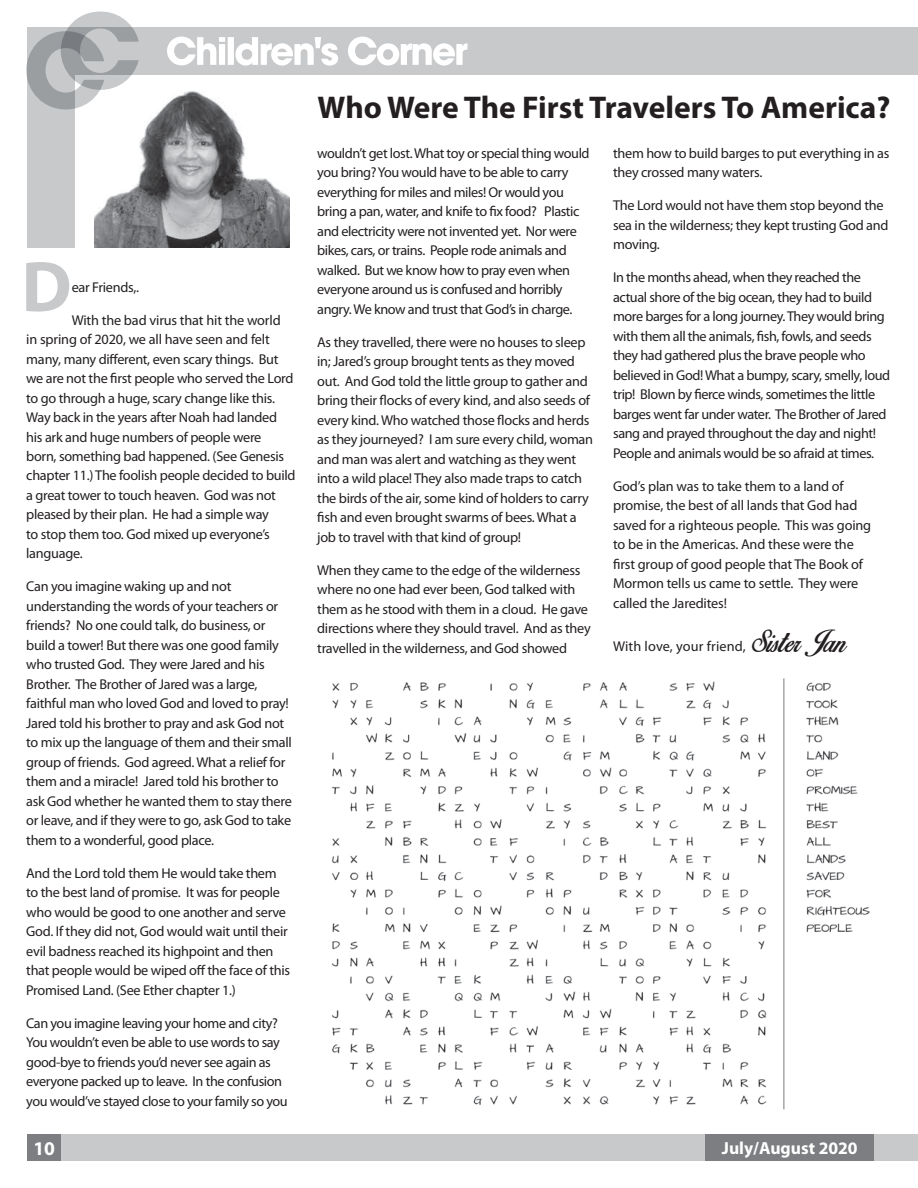
<style>
.page{position:relative;width:918px;height:1188px;background:#fff}
.page>*{position:absolute;margin:0;border:0;box-sizing:border-box;transform-origin:0 0}
.t1{font:700 72.15px "Myriad Pro";color:#c7c9cb}
.t2{font:700 31.5px "Myriad Pro";color:#231f20}
.t3{font:700 19.5px "Myriad Pro";color:#fff}
.t4{font:700 17.55px "Myriad Pro";color:#fff}
.t5{font:14.25px/19.5px "Myriad Pro";letter-spacing:-.02em;color:#231f20}
.t6{font:14.25px "Myriad Pro";letter-spacing:.01em;color:#231f20}
.s1{font-family:"Birdsof Paradise";font-size:27px}
</style>
<div class="page">
<div style="left:27px;top:1134px;width:891px;height:27px;background:#c7c9cb"></div>
<div style="left:705px;top:1134px;width:169px;height:27px;background:#7c7e81"></div>
<div style="left:27px;top:1134px;width:34px;height:27px;background:#7c7e81"></div>
<div style="left:27px;top:27px;width:891px;height:48px;background:#c7c9cb"></div>
<img style="left:94px;top:91px;width:196px;height:156px">
<div style="left:27px;top:27px;width:47px;height:220px;background:#c7c9cb"></div>
<svg style="left:26px;top:12px;width:113px;height:97px"></svg>
<svg style="left:167px;top:37px;width:300px;height:29px"></svg>
<img style="left:331px;top:678px;width:539px;height:432px">
<h1 class="t1" style="left:21px;top:240px;width:52px">D</h1>
<p class="t5" style="left:72px;top:277px;width:69px">ear Friends,.</p>
<p class="t5" style="left:26px;top:310px;width:271px;text-indent:45px">With the bad virus that hit the world<br>in spring of 2020, we all have seen and felt many, many different, even scary things. But we are not the first people who served the Lord to go through a huge, scary change like this.<br>Way back in the years after Noah had landed his ark and huge numbers of people were<br>born, something bad happened. (See Genesis chapter 11.) The foolish people decided to build a great tower to touch heaven. God was not pleased by their plan. He had a simple way<br>to stop them too. God mixed up everyone’s language.</p>
<p class="t5" style="left:26px;top:577px;width:267px">Can you imagine waking up and not understanding the words of your teachers or friends? No one could talk, do business, or build a tower! But there was one good family who trusted God. They were Jared and his Brother. The Brother of Jared was a large, faithful man who loved God and loved to pray!<br>Jared told his brother to pray and ask God not to mix up the language of them and their small group of friends. God agreed. What a relief for them and a miracle! Jared told his brother to ask God whether he wanted them to stay there or leave, and if they were to go, ask God to take them to a wonderful, good place.</p>
<p class="t5" style="left:26px;top:863px;width:265px">And the Lord told them He would take them to the best land of promise. It was for people who would be good to one another and serve God. If they did not, God would wait until their evil badness reached its highpoint and then that people would be wiped off the face of this Promised Land. (See Ether chapter 1.)</p>
<p class="t5" style="left:26px;top:1013px;width:263px">Can you imagine leaving your home and city?<br>You wouldn’t even be able to use words to say good-bye to friends you’d never see again as everyone packed up to leave. In the confusion you would’ve stayed close to your family so you</p>
<h2 class="t2" style="left:318px;top:87px;width:574px">Who Were The First Travelers To America?</h2>
<p class="t5" style="left:317px;top:143px;width:274px">wouldn’t get lost. What toy or special thing would you bring? You would have to be able to carry everything for miles and miles! Or would you bring a pan, water, and knife to fix food? Plastic and electricity were not invented yet. Nor were bikes, cars, or trains. People rode animals and walked. But we know how to pray even when everyone around us is confused and horribly angry. We know and trust that God’s in charge.</p>
<p class="t5" style="left:317px;top:332px;width:277px">As they travelled, there were no houses to sleep in; Jared’s group brought tents as they moved out. And God told the little group to gather and bring their flocks of every kind, and also seeds of every kind. Who watched those flocks and herds as they journeyed? I am sure every child, woman and man was alert and watching as they went into a wild place! They also made traps to catch the birds of the air, some kind of holders to carry fish and even brought swarms of bees. What a job to travel with that kind of group!</p>
<p class="t5" style="left:317px;top:560px;width:275px">When they came to the edge of the wilderness where no one had ever been, God talked with them as he stood with them in a cloud. He gave directions where they should travel. And as they travelled in the wilderness, and God showed</p>
<p class="t5" style="left:613px;top:143px;width:278px">them how to build barges to put everything in as they crossed many waters.</p>
<p class="t5" style="left:613px;top:196px;width:277px">The Lord would not have them stop beyond the sea in the wilderness; they kept trusting God and moving.</p>
<p class="t5" style="left:613px;top:268px;width:279px">In the months ahead, when they reached the actual shore of the big ocean, they had to build more barges for a long journey. They would bring with them all the animals, fish, fowls, and seeds they had gathered plus the brave people who believed in God! What a bumpy, scary, smelly, loud trip! Blown by fierce winds, sometimes the little barges went far under water. The Brother of Jared sang and prayed throughout the day and night!<br>People and animals would be so afraid at times.</p>
<p class="t5" style="left:613px;top:476px;width:260px">God’s plan was to take them to a land of promise, the best of all lands that God had saved for a righteous people. This was going to be in the Americas. And these were the first group of good people that The Book of Mormon tells us came to settle. They were called the Jaredites!</p>
<p class="t6" style="left:613px;top:638px;width:236px">With love, your friend, <span class="s1">Sister Jan</span></p>
<h3 class="t3" style="left:33px;top:1136px;width:23px">10</h3>
<p class="t4" style="left:722px;top:1137px;width:137px">July/August 2020</p>
</div>
